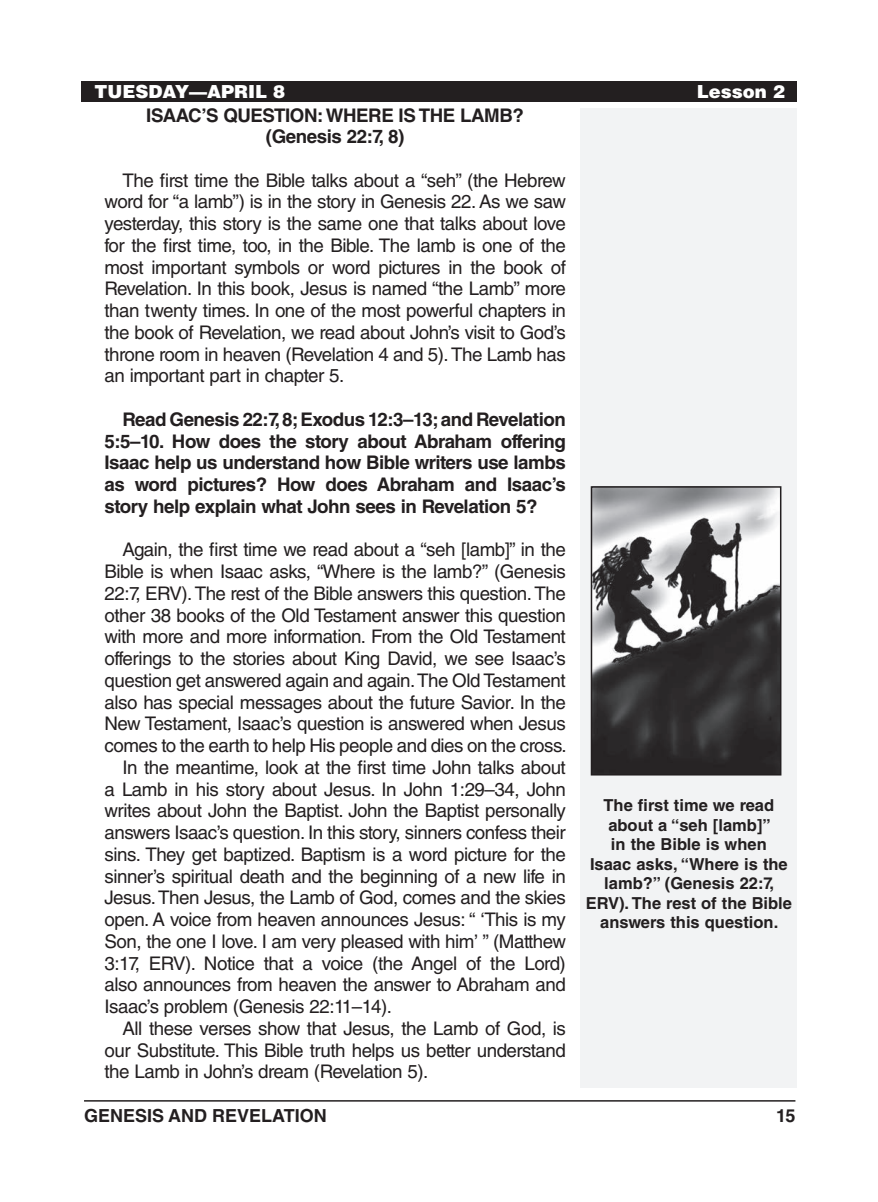
<style>
.page{position:relative;width:878px;height:1202px;background:#fff}
.page>*{position:absolute;margin:0;border:0;box-sizing:border-box;transform-origin:0 0}
.Body_Text_SpaceBefor{font:18.75px/21.8px "Helvetica LT Std";letter-spacing:-.025em;color:#231f20;text-align:justify}
.Body_Text{font:18.75px/21.8px "Helvetica LT Std";letter-spacing:-.025em;color:#231f20;text-align:justify}
.Body_Text_Bold_Space{font:700 18.75px/21.8px "Helvetica LT Std";letter-spacing:-.025em;color:#231f20;text-align:justify}
.Subheadings{font:700 18.75px/21.8px "Helvetica LT Std";letter-spacing:-.025em;color:#231f20;text-align:center}
.t1{font:700 18px "Helvetica LT Std";color:#231f20}
.Running_Head_-_Right{font:900 18px "Helvetica LT Std";color:#fff}
.Image_Captions{font:700 16.5px/19.5px "Helvetica LT Std";color:#231f20}
</style>
<div class="page">
<hr style="left:84px;top:1100px;width:711px;height:1px;background:#231f20">
<div style="left:580px;top:108px;width:216px;height:979px;background:#f2f3f4"></div>
<div style="left:81px;top:81px;width:715px;height:20px;background:#231f20"></div>
<img style="left:593px;top:489px;width:185px;height:283px">
<div style="left:590px;top:486px;width:191px;height:289px;border:2px solid #231f20"></div>
<p class="Running_Head_-_Right" style="left:95px;top:79px;width:192px">TUESDAY—APRIL 8</p>
<p class="Running_Head_-_Right" style="left:696px;top:79px;width:90px">Lesson 2</p>
<p class="Subheadings" style="left:146px;top:104px;width:379px">ISAAC’S QUESTION: WHERE IS THE LAMB? (Genesis 22:7, 8)</p>
<p class="Body_Text_SpaceBefor" style="left:104px;top:169px;width:463px;text-indent:18px">The first time the Bible talks about a “seh” (the Hebrew word for “a lamb”) is in the story in Genesis 22. As we saw yesterday, this story is the same one that talks about love for the first time, too, in the Bible. The lamb is one of the most important symbols or word pictures in the book of Revelation. In this book, Jesus is named “the Lamb” more than twenty times. In one of the most powerful chapters in the book of Revelation, we read about John’s visit to God’s throne room in heaven (Revelation 4 and 5). The Lamb has an important part in chapter 5.</p>
<p class="Body_Text_Bold_Space" style="left:104px;top:408px;width:463px;text-indent:18px">Read Genesis 22:7, 8; Exodus 12:3–13; and Revelation 5:5–10. How does the story about Abraham offering Isaac help us understand how Bible writers use lambs as word pictures? How does Abraham and Isaac’s story help explain what John sees in Revelation 5?</p>
<p class="Body_Text_SpaceBefor" style="left:104px;top:539px;width:464px;text-indent:18px">Again, the first time we read about a “seh [lamb]” in the Bible is when Isaac asks, “Where is the lamb?” (Genesis 22:7, ERV). The rest of the Bible answers this question. The other 38 books of the Old Testament answer this question with more and more information. From the Old Testament offerings to the stories about King David, we see Isaac’s question get answered again and again. The Old Testament also has special messages about the future Savior. In the New Testament, Isaac’s question is answered when Jesus comes to the earth to help His people and dies on the cross.</p>
<p class="Body_Text" style="left:104px;top:756px;width:463px;text-indent:18px">In the meantime, look at the first time John talks about a Lamb in his story about Jesus. In John 1:29–34, John writes about John the Baptist. John the Baptist personally answers Isaac’s question. In this story, sinners confess their sins. They get baptized. Baptism is a word picture for the sinner’s spiritual death and the beginning of a new life in Jesus. Then Jesus, the Lamb of God, comes and the skies open. A voice from heaven announces Jesus: “ ‘This is my Son, the one I love. I am very pleased with him’ ” (Matthew 3:17, ERV). Notice that a voice (the Angel of the Lord) also announces from heaven the answer to Abraham and Isaac’s problem (Genesis 22:11–14).</p>
<p class="Body_Text" style="left:104px;top:1017px;width:463px;text-indent:18px">All these verses show that Jesus, the Lamb of God, is our Substitute. This Bible truth helps us better understand the Lamb in John’s dream (Revelation 5).</p>
<p class="Image_Captions" style="left:603px;top:795px;width:172px">The first time we read about a “seh [lamb]”</p>
<p class="Image_Captions" style="left:611px;top:834px;width:157px">in the Bible is when</p>
<p class="Image_Captions" style="left:586px;top:854px;width:207px;text-align:center">Isaac asks, “Where is the lamb?” (Genesis 22:7,<br>ERV). The rest of the Bible answers this question.</p>
<p class="t1" style="left:84px;top:1104px;width:244px">GENESIS AND REVELATION</p>
<p class="t1" style="left:776px;top:1104px;width:21px">15</p>
</div>
